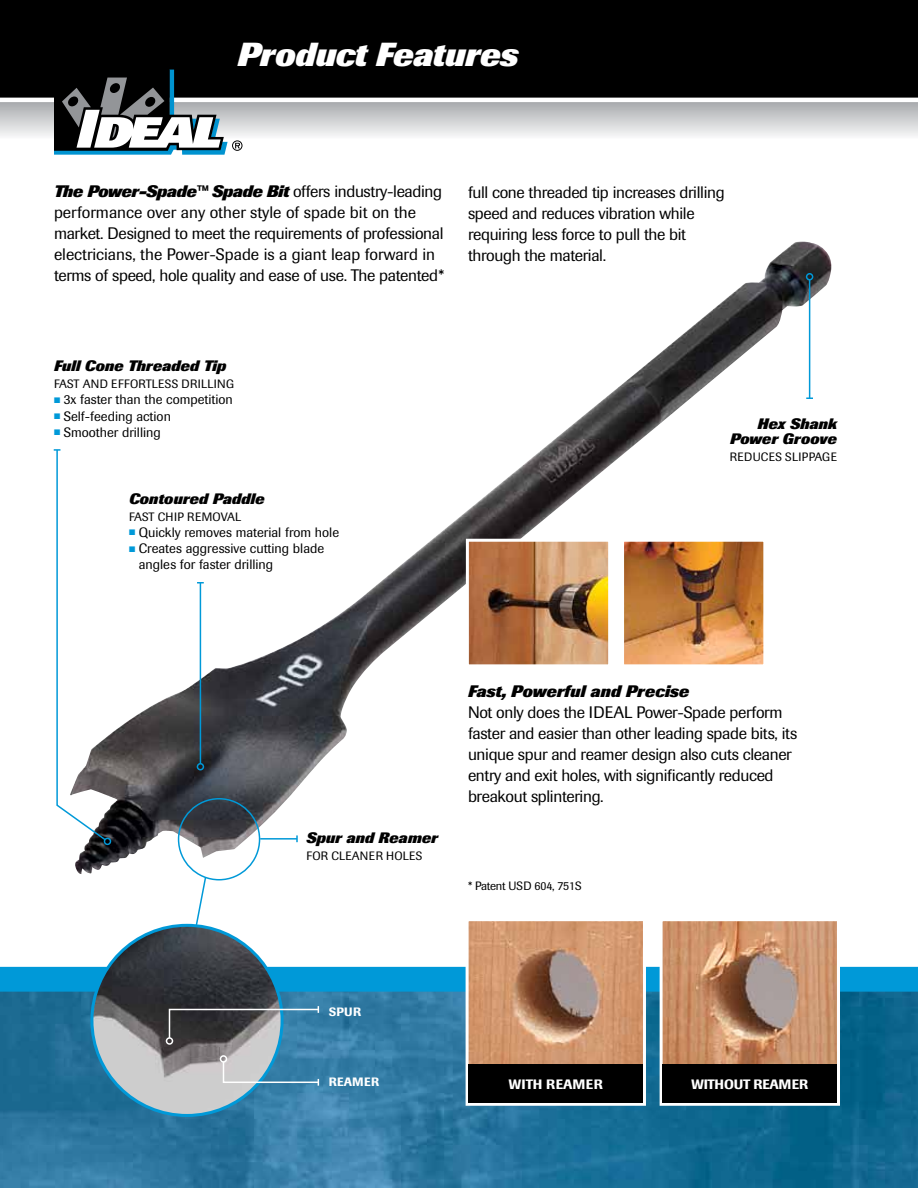
<style>
.page{position:relative;width:918px;height:1188px;background:#fff}
.page>*{position:absolute;margin:0;border:0;box-sizing:border-box;transform-origin:0 0}
.t1{font:italic 800 33px "Imago";letter-spacing:-.01em;color:#fff}
.t2{font:16.5px/21px "Imago";letter-spacing:-.02em;color:#000}
.t3{font:italic 800 16.5px "Imago";color:#000}
.t4{font:italic 800 15px/15px "Imago";color:#000;text-align:right}
.t5{font:13.5px/16.2px "Imago";color:#000}
.t6{font:500 13.5px "Imago";color:#fff}
.t7{font:12px "Imago";letter-spacing:.02em;color:#000}
.t8{font:12px "Imago";letter-spacing:-.02em;color:#000}
.t9{font:500 12px "Imago";letter-spacing:.04em;color:#fff}
.s1{font-weight:800;font-style:italic}
.s2{color:#0099d8}
</style>
<div class="page">
<svg style="left:0;top:102px;width:918px;height:34px;background:#cdcfd0"></svg>
<img style="left:0;top:992px;width:918px;height:196px">
<svg style="left:0;top:874px;width:918px;height:118px"></svg>
<div style="left:0;top:0;width:918px;height:100px;background:#000"></div>
<hr style="left:0;top:98px;width:918px;height:4px;background:#fff">
<svg style="left:54px;top:70px;width:189px;height:85px"></svg>
<img style="left:75px;top:242px;width:757px;height:632px">
<svg style="left:464px;top:917px;width:183px;height:190px;background:#c4987a"></svg>
<div style="left:469px;top:1065px;width:174px;height:38px;background:#000"></div>
<svg style="left:658px;top:917px;width:184px;height:190px;background:#c0967a"></svg>
<div style="left:663px;top:1065px;width:174px;height:38px;background:#000"></div>
<img style="left:92px;top:925px;width:190px;height:190px;border-radius:95px">
<div style="left:178px;top:798px;width:82px;height:82px;border:2px solid #0099d8;border-radius:50%"></div>
<hr style="left:809px;top:280px;width:1px;height:118px;background:#0099d8">
<div style="left:806px;top:273px;width:7px;height:7px;border:2px solid #0099d8;border-radius:50%"></div>
<div style="left:104px;top:838px;width:7px;height:7px;border:2px solid #0099d8;border-radius:50%"></div>
<svg style="left:54px;top:448px;width:53px;height:394px"></svg>
<svg style="left:195px;top:876px;width:12px;height:52px"></svg>
<hr style="left:260px;top:838px;width:37px;height:2px;background:#0099d8">
<svg style="left:296px;top:835px;width:2px;height:7px"></svg>
<img style="left:620px;top:537px;width:148px;height:132px">
<img style="left:464px;top:537px;width:149px;height:132px">
<svg style="left:168px;top:1006px;width:152px;height:33px;background:#516470"></svg>
<div style="left:166px;top:1037px;width:7px;height:8px;border:2px solid #fff;border-radius:50%"></div>
<svg style="left:222px;top:1060px;width:98px;height:26px;background:#7ca5bc"></svg>
<div style="left:220px;top:1055px;width:7px;height:8px;border:2px solid #fff;border-radius:50%"></div>
<hr style="left:200px;top:583px;width:1px;height:181px;background:#0099d8">
<div style="left:197px;top:763px;width:7px;height:7px;border:2px solid #0099d8;border-radius:50%"></div>
<svg style="left:197px;top:582px;width:7px;height:2px"></svg>
<h1 class="t1" style="left:238px;top:35px;width:282px">Product Features</h1>
<p class="t2" style="left:54px;top:181px;width:392px"><span class="s1">The Power-Spade™ Spade Bit</span> offers industry-leading performance over any other style of spade bit on the market. Designed to meet the requirements of professional electricians, the Power-Spade is a giant leap forward in terms of speed, hole quality and ease of use. The patented*</p>
<p class="t2" style="left:468px;top:182px;width:258px">full cone threaded tip increases drilling speed and reduces vibration while requiring less force to pull the bit through the material.</p>
<p class="t4" style="left:54px;top:359px;width:174px">Full Cone Threaded Tip</p>
<p class="t7" style="left:54px;top:377px;width:13px">Fast</p>
<p class="t7" style="left:83px;top:377px;width:71px">and Effortless</p>
<p class="t7" style="left:182px;top:377px;width:22px">Drilli</p>
<p class="t7" style="left:217px;top:377px;width:18px">ng</p>
<p class="t5" style="left:54px;top:392px;width:180px"><span class="s2">■</span> 3x faster than the competition</p>
<p class="t5" style="left:54px;top:408px;width:119px"><span class="s2">■</span> Self-feeding action</p>
<p class="t5" style="left:54px;top:424px;width:108px"><span class="s2">■</span> Smoother drilling</p>
<p class="t4" style="left:129px;top:491px;width:137px">Contoured Paddle</p>
<p class="t7" style="left:129px;top:509px;width:13px">Fast</p>
<p class="t7" style="left:158px;top:509px;width:15px">Chip</p>
<p class="t7" style="left:187px;top:509px;width:48px">Re moval</p>
<p class="t5" style="left:129px;top:524px;width:212px"><span class="s2">■</span> Quickly removes material from hole</p>
<p class="t5" style="left:139px;top:540px;width:187px;text-indent:-10px"><span class="s2">■</span> Creates aggressive cutting blade angles for faster drilling</p>
<p class="t4" style="left:730px;top:416px;width:108px">Hex Shank<br>Power Groove</p>
<p class="t7" style="left:730px;top:450px;width:9px">Red</p>
<p class="t7" style="left:753px;top:450px;width:16px">uces</p>
<p class="t7" style="left:785px;top:450px;width:14px">Slippa</p>
<p class="t7" style="left:822px;top:450px;width:15px">ge</p>
<p class="t4" style="left:306px;top:830px;width:133px">Spur and Reamer</p>
<p class="t7" style="left:306px;top:848px;width:104px">For Cleaner Holes</p>
<p class="t3" style="left:468px;top:682px;width:223px">Fast, Powerful and Precise</p>
<p class="t2" style="left:468px;top:702px;width:331px">Not only does the IDEAL Power-Spade perform faster and easier than other leading spade bits, its unique spur and reamer design also cuts cleaner entry and exit holes, with significantly reduced breakout splintering.</p>
<p class="t8" style="left:468px;top:878px;width:115px">* Patent U SD 604, 751S</p>
<p class="t9" style="left:329px;top:1004px;width:34px">SPUR</p>
<p class="t9" style="left:329px;top:1075px;width:52px">REAMER</p>
<p class="t6" style="left:509px;top:1076px;width:48px">WIT H REAMER</p>
<p class="t6" style="left:691px;top:1076px;width:43px">WITHOUT</p>
<p class="t6" style="left:753px;top:1076px;width:11px">REAMER</p>
</div>
